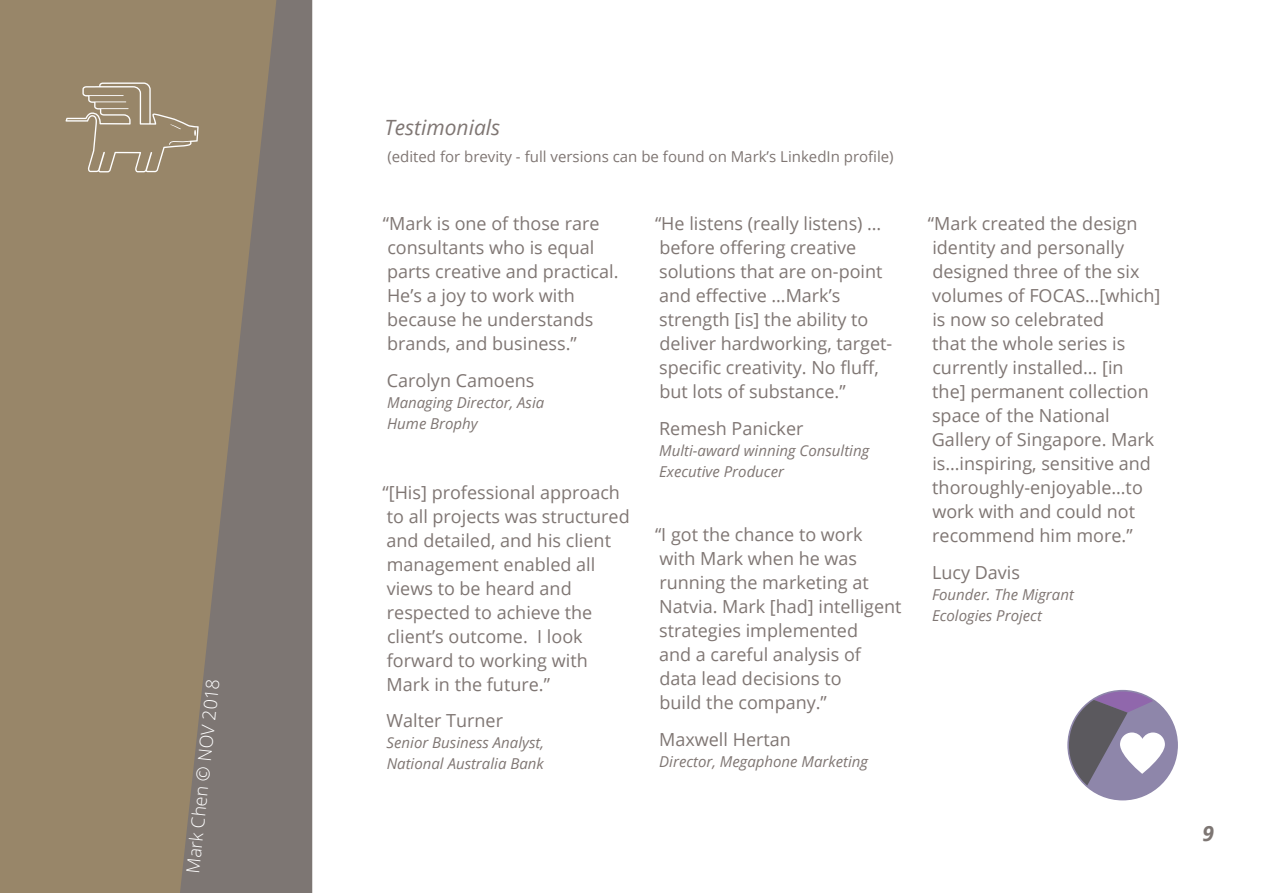
<style>
.page{position:relative;width:1263px;height:893px;background:#fff}
.page>*{position:absolute;margin:0;border:0;box-sizing:border-box;transform-origin:0 0}
.t1{font:italic 21px "Open Sans";color:#7f7673}
.t2{font:italic 700 21px "Open Sans";color:#7d7673}
.t3{font:18px/24px "Open Sans";color:#7f7673}
.t4{font:300 18px "Open Sans";color:#fff}
.t5{font:italic 15px/21px "Open Sans";color:#7f7673}
.t6{font:15px "Open Sans";color:#7f7673}
</style>
<div class="page">
<div style="left:0;top:0;width:180px;height:893px;background:#988669"></div>
<svg style="left:180px;top:0;width:132px;height:893px;background:#867b6f"></svg>
<svg style="left:66px;top:82px;width:133px;height:90px;background:#a19076"></svg>
<svg style="left:1068px;top:691px;width:109px;height:109px"></svg>
<p class="t4" style="left:180px;top:872px;width:197px;rotate:-84deg">Mark Chen © NOV 2018</p>
<p class="t1" style="left:384px;top:113px;width:117px">Testimonials</p>
<p class="t6" style="left:387px;top:147px;width:508px">(edited for brevity - full versions can be found on Mark’s LinkedIn profile)</p>
<p class="t3" style="left:383px;top:211px;width:237px">“Mark is one of those rare consultants who is equal parts creative and practical.<br>He’s a joy to work with because he understands brands, and business.”</p>
<p class="t3" style="left:387px;top:368px;width:149px">Carolyn Camoens</p>
<p class="t5" style="left:387px;top:392px;width:159px">Managing Director, Asia<br>Hume Brophy</p>
<p class="t3" style="left:382px;top:480px;width:249px">“[His] professional approach to all projects was structured and detailed, and his client management enabled all views to be heard and respected to achieve the client’s outcome. I look forward to working with<br>Mark in the future.”</p>
<p class="t3" style="left:386px;top:708px;width:118px">Walter Turner</p>
<p class="t5" style="left:387px;top:732px;width:159px">Senior Business Analyst,<br>National Australia Bank</p>
<p class="t3" style="left:655px;top:211px;width:239px">“He listens (really listens) … before offering creative solutions that are on-point and effective …Mark’s strength [is] the ability to deliver hardworking, target&shy;specific creativity. No fluff, but lots of substance.”</p>
<p class="t3" style="left:659px;top:416px;width:146px">Remesh Panicker</p>
<p class="t5" style="left:659px;top:440px;width:211px">Multi-award winning Consulting<br>Executive Producer</p>
<p class="t3" style="left:655px;top:522px;width:248px">“I got the chance to work with Mark when he was running the marketing at<br>Natvia. Mark [had] intelligent strategies implemented<br>and a careful analysis of<br>data lead decisions to<br>build the company.”</p>
<p class="t3" style="left:659px;top:727px;width:133px">Maxwell Hertan</p>
<p class="t5" style="left:659px;top:750px;width:210px">Director, Megaphone Marketing</p>
<p class="t3" style="left:928px;top:211px;width:234px">“Mark created the design identity and personally designed three of the six volumes of FOCAS…[which] is now so celebrated<br>that the whole series is currently installed… [in<br>the] permanent collection space of the National<br>Gallery of Singapore. Mark is…inspiring, sensitive and thoroughly-enjoyable…to work with and could not recommend him more.”</p>
<p class="t3" style="left:932px;top:560px;width:90px">Lucy Davis</p>
<p class="t5" style="left:932px;top:584px;width:143px">Founder. The Migrant<br>Ecologies Project</p>
<p class="t2" style="left:1202px;top:819px;width:13px">9</p>
</div>
